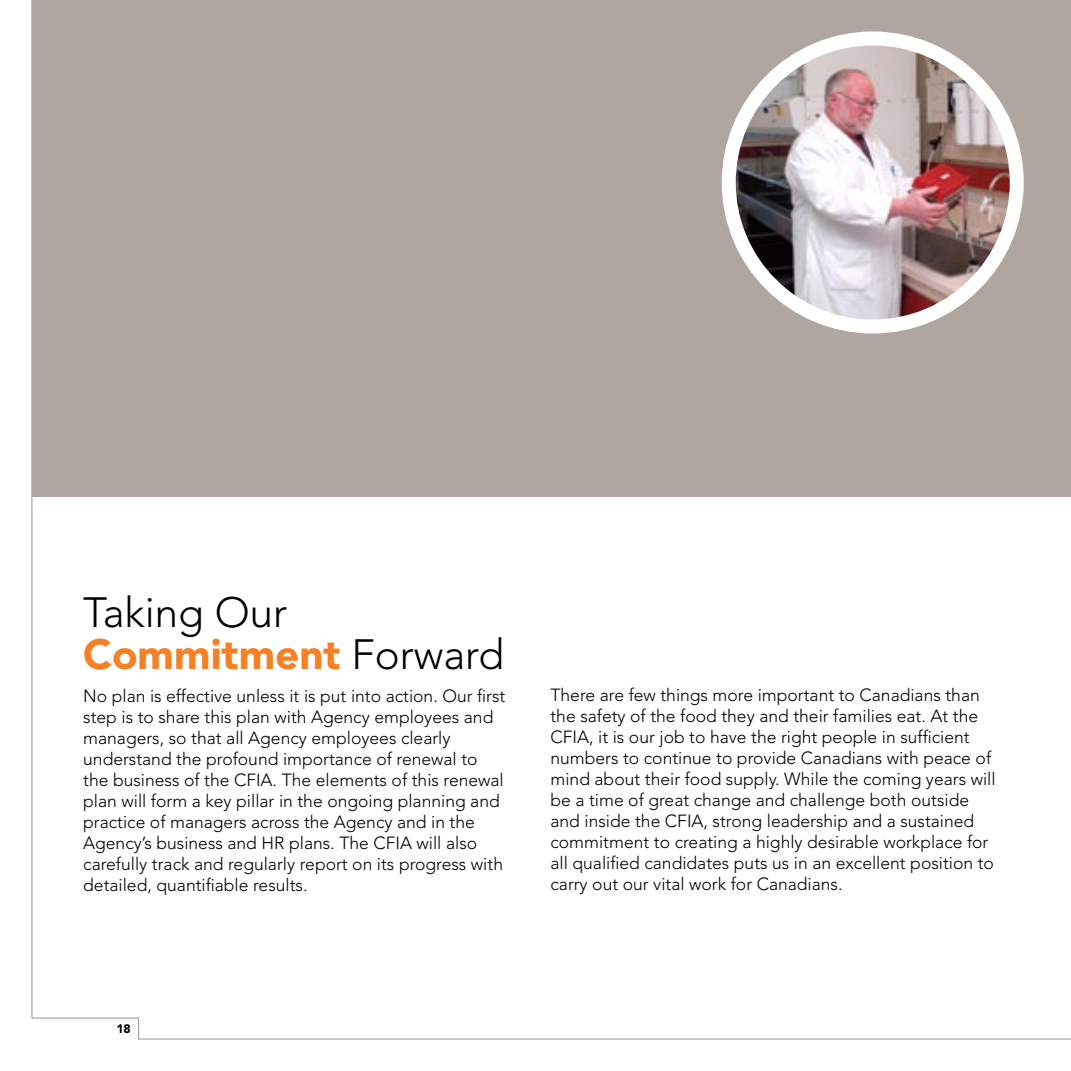
<style>
.page{position:relative;width:1071px;height:1071px;background:#fff}
.page>*{position:absolute;margin:0;border:0;box-sizing:border-box;transform-origin:0 0}
.t1{font:300 42px/42px "Avenir";color:#000}
.t2{font:300 17.5px/21px "Avenir";color:#000}
.t3{font:900 12.25px "Avenir";color:#000}
.s1{font-weight:900;color:#f58025}
</style>
<div class="page">
<div style="left:32px;top:0;width:1039px;height:497px;background:#b1a5a0"></div>
<img style="left:729px;top:38px;width:288px;height:289px;border-radius:144px">
<div style="left:722px;top:32px;width:302px;height:301px;border:14px solid #fff;border-radius:50%"></div>
<h1 class="t1" style="left:83px;top:592px;width:422px">Taking Our<br><span class="s1">Commitment</span> Forward</h1>
<p class="t2" style="left:83px;top:685px;width:424px">No plan is effective unless it is put into action. Our first step is to share this plan with Agency employees and managers, so that all Agency employees clearly understand the profound importance of renewal to the business of the CFIA. The elements of this renewal plan will form a key pillar in the ongoing planning and practice of managers across the Agency and in the Agency’s business and HR plans. The CFIA will also carefully track and regularly report on its progress with detailed, quantifiable results.</p>
<p class="t2" style="left:550px;top:684px;width:447px">There are few things more important to Canadians than the safety of the food they and their families eat. At the CFIA, it is our job to have the right people in sufficient numbers to continue to provide Canadians with peace of mind about their food supply. While the coming years will be a time of great change and challenge both outside and inside the CFIA, strong leadership and a sustained commitment to creating a highly desirable workplace for all qualified candidates puts us in an excellent position to carry out our vital work for Canadians.</p>
<p class="t3" style="left:117px;top:1022px;width:16px">18</p>
</div>
